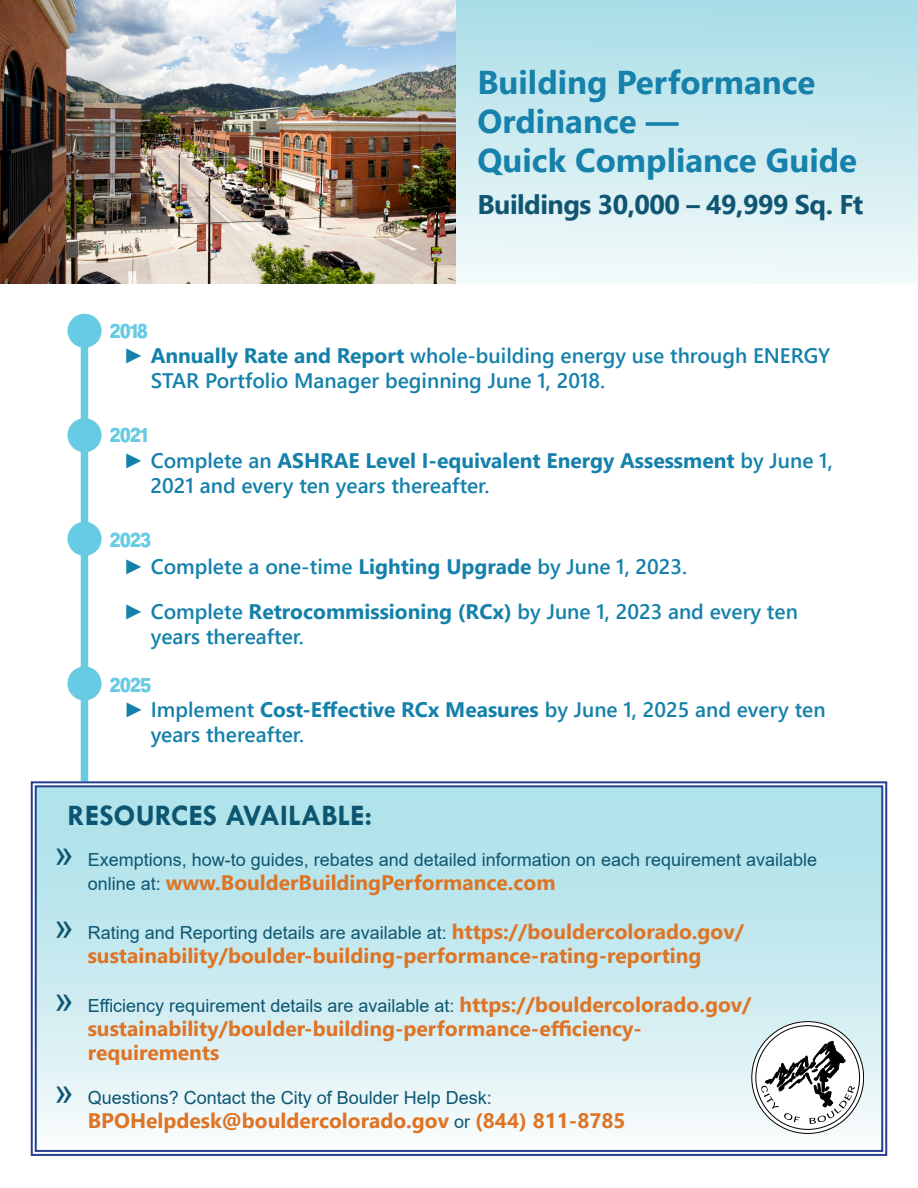
<style>
.page{position:relative;width:918px;height:1188px;background:#fff}
.page>*{position:absolute;margin:0;border:0;box-sizing:border-box;transform-origin:0 0}
.t1{font:700 33px/39px "Segoe UI";color:#1681ab}
.t2{font:700 30px "Tw Cen";color:#0d5672}
.t3{font:700 27px "Segoe UI";letter-spacing:-.02em;color:#105672}
.t4{font:600 21px/25.2px "Segoe UI";color:#1481ab}
.t5{font:700 21px/24px "Segoe UI";color:#de7426}
.t6{font:21px "Coolvetica Hv";color:#66cbe3}
.t7{font:18px "Arial";color:#0d5672}
.s1{font-family:"Arial";font-weight:400}
.s2{font-weight:700}
.s3{font-size:36px}
.s4{font-family:"Arial";font-weight:400;font-size:18px;color:#0d5672}
.s5{font-family:"Segoe UI";font-weight:700;font-size:21px;color:#de7426}
</style>
<div class="page">
<div style="left:456px;top:0;width:462px;height:284px;background:linear-gradient(to bottom,#a8dde6,#f4fafa)"></div>
<img style="left:0;top:0;width:456px;height:284px">
<div style="left:81px;top:331px;width:7px;height:450px;background:#66cbe3"></div>
<div style="left:68px;top:314px;width:33px;height:33px;background:#66cbe3;border-radius:50%"></div>
<div style="left:68px;top:314px;width:34px;height:34px;border:2px solid #66cbe3;border-radius:50%"></div>
<div style="left:68px;top:419px;width:33px;height:33px;background:#66cbe3;border-radius:50%"></div>
<div style="left:68px;top:418px;width:34px;height:34px;border:2px solid #66cbe3;border-radius:50%"></div>
<div style="left:68px;top:523px;width:33px;height:32px;background:#66cbe3;border-radius:50%"></div>
<div style="left:68px;top:522px;width:34px;height:34px;border:2px solid #66cbe3;border-radius:50%"></div>
<div style="left:68px;top:667px;width:33px;height:33px;background:#66cbe3;border-radius:50%"></div>
<div style="left:68px;top:666px;width:34px;height:34px;border:2px solid #66cbe3;border-radius:50%"></div>
<svg style="left:30px;top:780px;width:858px;height:376px;background:#cae8ee"></svg>
<div style="left:35px;top:785px;width:848px;height:367px;border:2px solid #25408f"></div>
<h1 class="t1" style="left:477px;top:60px;width:381px">Building Performance<br>Ordinance —<br>Quick Compliance Guide</h1>
<p class="t3" style="left:477px;top:179px;width:387px">Buildings 30,000 – 49,999 Sq. Ft</p>
<p class="t6" style="left:110px;top:319px;width:39px">2018</p>
<p class="t4" style="left:151px;top:341px;width:681px;text-indent:-27px"><span class="s1">►</span> <span class="s2">Annually Rate and Report</span> whole-building energy use through ENERGY<br>STAR Portfolio Manager beginning June 1, 2018.</p>
<p class="t6" style="left:110px;top:423px;width:39px">2021</p>
<p class="t4" style="left:151px;top:446px;width:684px;text-indent:-27px"><span class="s1">►</span> Complete an <span class="s2">ASHRAE Level I-equivalent Energy Assessment</span> by June 1,<br>2021 and every ten years thereafter.</p>
<p class="t6" style="left:110px;top:527px;width:42px">2023</p>
<p class="t4" style="left:124px;top:542px;width:676px;line-height:45.5px"><span class="s1">►</span> Complete a one-time <span class="s2">Lighting Upgrade</span> by June 1, 2023.<br><span class="s1">►</span> Complete <span class="s2">Retrocommissioning (RCx)</span> by June 1, 2023 and every ten</p>
<p class="t4" style="left:151px;top:623px;width:155px">years thereafter.</p>
<p class="t6" style="left:110px;top:672px;width:42px">2025</p>
<p class="t4" style="left:151px;top:695px;width:676px;text-indent:-27px"><span class="s1">►</span> Implement <span class="s2">Cost-Effective RCx Measures</span> by June 1, 2025 and every ten years thereafter.</p>
<h2 class="t2" style="left:68px;top:798px;width:306px">RESOURCES AVAILABLE:</h2>
<p class="t7" style="left:54px;top:848px;width:765px"><span class="s3">»</span> Exemptions, how-to guides, rebates and detailed information on each requirement available</p>
<p class="t5" style="left:88px;top:869px;width:469px"><span class="s4">online at:</span> www.BoulderBuildingPerformance.com</p>
<p class="t7" style="left:54px;top:920px;width:692px"><span class="s3">»</span> Rating and Reporting details are available at: <span class="s5">https://bouldercolorado.gov/</span></p>
<p class="t5" style="left:88px;top:942px;width:615px">sustainability/boulder-building-performance-rating-reporting</p>
<p class="t7" style="left:54px;top:993px;width:699px"><span class="s3">»</span> Efficiency requirement details are available at: <span class="s5">https://bouldercolorado.gov/</span></p>
<p class="t5" style="left:88px;top:1015px;width:556px">sustainability/boulder-building-performance-efficiency&shy;requirements</p>
<p class="t7" style="left:54px;top:1086px;width:439px"><span class="s3">»</span> Questions? Contact the City of Boulder Help Desk:</p>
<p class="t5" style="left:88px;top:1107px;width:539px">BPOHelpdesk@bouldercolorado.gov <span class="s4">or</span> (844) 811-8785</p>
</div>
